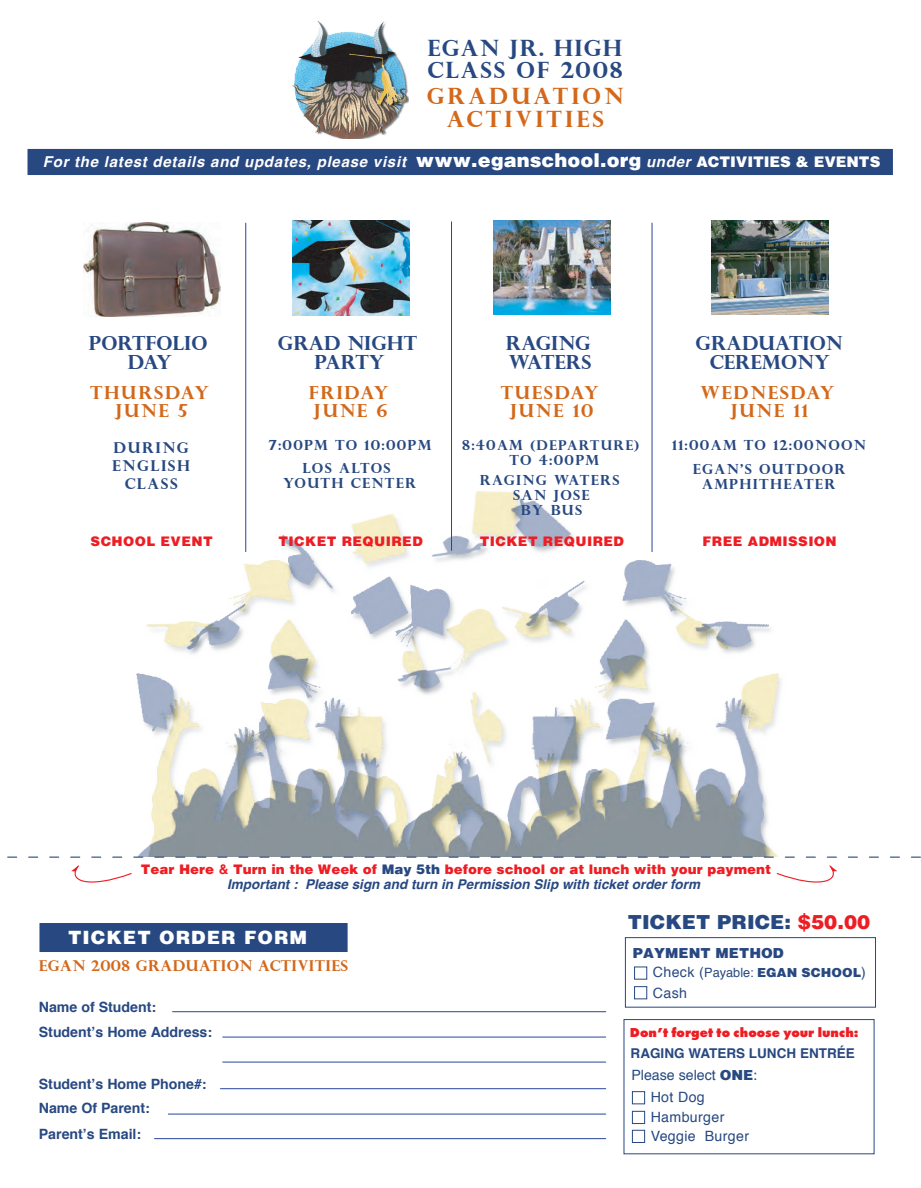
<style>
.page{position:relative;width:921px;height:1188px;background:#fff}
.page>*{position:absolute;margin:0;border:0;box-sizing:border-box;transform-origin:0 0}
.t1{font:700 22.5px/22.5px "Perpetua Titling";letter-spacing:.08em;color:#274881}
.t2{font:700 22.5px/22.5px "Perpetua Titling";letter-spacing:.135em;color:#d3681a;text-align:center}
.t3{font:900 19.8px "Helvetica";color:#274881}
.t4{font:700 19.5px/19.5px "Perpetua Titling";color:#274881;text-align:center}
.t5{font:900 18.75px "Helvetica";letter-spacing:.05em;color:#fff}
.t6{font:700 18px/18px "Perpetua Titling";letter-spacing:.09em;color:#d3681a;text-align:center}
.t7{font:italic 700 15px "Helvetica";letter-spacing:.05em;color:#fff}
.t8{font:700 15px "Perpetua Titling";letter-spacing:.025em;color:#d3681a}
.t9{font:700 15px/18px "Perpetua Titling";letter-spacing:.1em;color:#274881;text-align:center}
.t10{font:700 14.1px/25.3px "Helvetica";color:#274881}
.t11{font:14.1px/19.6px "Helvetica";letter-spacing:.025em;color:#274881}
.t12{font:14.1px "Helvetica";color:#274881}
.t13{font:900 14.1px "Helvetica";color:#274881}
.t14{font:700 13.95px/15px "Perpetua Titling";letter-spacing:.09em;color:#274881;text-align:center}
.t15{font:italic 700 13.5px/15.3px "Helvetica";color:#274881}
.t16{font:900 13.5px "Helvetica";letter-spacing:.025em;color:#ee1d23}
.t17{font:800 13.5px "Futura T";color:#ee1d23}
.t18{font:700 13.5px "Helvetica";color:#274881}
.t19{font:700 13.5px "Perpetua Titling";letter-spacing:.09em;color:#274881}
.t20{font:900 12.75px "Helvetica";color:#274881}
.s1{font-weight:900;font-style:normal;font-size:19.5px}
.s2{font-weight:900;font-style:normal}
.s3{font-size:13.95px}
.s4{font-weight:900;font-style:normal;color:#ee1d23}
.s5{font-style:normal;color:#ee1d23}
.s6{color:#ee1d23}
.s7{font-weight:400;font-size:14.1px}
.s8{font-weight:400}
.s9{font-weight:900}
.s10{font-family:"Helvetica Neue"}
</style>
<div class="page">
<img style="left:136px;top:457px;width:645px;height:399px">
<img style="left:292px;top:22px;width:116px;height:116px">
<svg style="left:7px;top:856px;width:913px;height:2px"></svg>
<svg style="left:222px;top:1061px;width:384px;height:2px"></svg>
<svg style="left:172px;top:1011px;width:434px;height:1px"></svg>
<svg style="left:222px;top:1036px;width:384px;height:2px"></svg>
<svg style="left:220px;top:1088px;width:386px;height:1px"></svg>
<svg style="left:168px;top:1113px;width:438px;height:2px"></svg>
<svg style="left:154px;top:1138px;width:452px;height:1px"></svg>
<svg style="left:245px;top:223px;width:1px;height:329px"></svg>
<svg style="left:451px;top:221px;width:1px;height:330px"></svg>
<svg style="left:651px;top:223px;width:1px;height:329px"></svg>
<img style="left:83px;top:222px;width:138px;height:95px">
<img style="left:493px;top:221px;width:117px;height:94px">
<img style="left:711px;top:221px;width:116px;height:94px">
<img style="left:292px;top:220px;width:117px;height:95px">
<div style="left:27px;top:149px;width:865px;height:26px;background:#274881"></div>
<div style="left:39px;top:923px;width:308px;height:29px;background:#274881"></div>
<div style="left:632px;top:1091px;width:12px;height:13px;border:1px solid #274881"></div>
<div style="left:632px;top:1111px;width:12px;height:13px;border:1px solid #274881"></div>
<div style="left:632px;top:1130px;width:12px;height:13px;border:1px solid #274881"></div>
<div style="left:634px;top:967px;width:13px;height:13px;border:1px solid #274881"></div>
<div style="left:634px;top:986px;width:13px;height:13px;border:1px solid #274881"></div>
<div style="left:623px;top:1019px;width:251px;height:135px;border:1px solid #274881"></div>
<div style="left:625px;top:937px;width:250px;height:70px;border:1px solid #274881"></div>
<svg style="left:71px;top:865px;width:61px;height:18px"></svg>
<svg style="left:776px;top:865px;width:61px;height:18px"></svg>
<h1 class="t1" style="left:427px;top:36px;width:197px">EGAN JR. HIGH<br>CLASS OF 2008</h1>
<h1 class="t2" style="left:426px;top:84px;width:198px">GRADUATION<br>ACTIVITIES</h1>
<p class="t7" style="left:43px;top:149px;width:838px">For the latest details and updates, please visit <span class="s1">www.eganschool.org</span> under <span class="s2">ACTIVITIES &amp; EVENTS</span></p>
<h3 class="t4" style="left:89px;top:333px;width:120px">PORTFOLIO<br>DAY</h3>
<h3 class="t6" style="left:90px;top:383px;width:120px">THURSDAY<br>JUNE 5</h3>
<p class="t9" style="left:112px;top:439px;width:79px">DURING<br>ENGLISH<br>CLASS</p>
<h3 class="t4" style="left:278px;top:333px;width:141px">GRAD NIGHT<br>PARTY</h3>
<h3 class="t6" style="left:308px;top:383px;width:81px;text-align:left">FRIDAY<br>JUNE 6</h3>
<h3 class="t4" style="left:506px;top:333px;width:87px;text-align:left">RAGING<br>WATERS</h3>
<h3 class="t6" style="left:500px;top:383px;width:100px">TUESDAY<br>JUNE 10</h3>
<h3 class="t4" style="left:695px;top:333px;width:148px">GRADUATION<br>CEREMONY</h3>
<h3 class="t6" style="left:700px;top:383px;width:136px">WEDNESDAY<br>JUNE 11</h3>
<p class="t19" style="left:462px;top:437px;width:179px"><span class="s3">8:40AM</span> (DEPARTURE)</p>
<p class="t14" style="left:509px;top:452px;width:91px">TO 4:00PM</p>
<p class="t14" style="left:269px;top:438px;width:164px">7:00PM TO 10:00PM</p>
<p class="t14" style="left:672px;top:438px;width:195px">11:00AM TO 12:00NOON</p>
<p class="t14" style="left:283px;top:460px;width:135px">LOS ALTOS<br>YOUTH CENTER</p>
<p class="t14" style="left:692px;top:461px;width:154px">EGAN’S OUTDOOR<br>AMPHITHEATER</p>
<p class="t14" style="left:479px;top:472px;width:141px">RAGING WATERS<br>SAN JOSE<br>BY BUS</p>
<p class="t16" style="left:91px;top:533px;width:124px">SCHOOL EVENT</p>
<p class="t16" style="left:278px;top:533px;width:146px">TICKET REQUIRED</p>
<p class="t16" style="left:479px;top:533px;width:146px">TICKET REQUIRED</p>
<p class="t16" style="left:702px;top:533px;width:136px">FREE ADMISSION</p>
<p class="t15" style="left:227px;top:861px;width:545px;text-indent:-86px"><span class="s4">Tear Here</span> <span class="s5">&amp;</span> <span class="s4">Turn in the Week of</span> <span class="s2">May 5th</span> <span class="s4">before school or at lunch with your payment<br></span>Important : Please sign and turn in Permission Slip with ticket order form</p>
<h3 class="t5" style="left:68px;top:926px;width:241px">TICKET ORDER FORM</h3>
<p class="t8" style="left:39px;top:956px;width:311px">EGAN 2008 GRADUATION ACTIVITIES</p>
<p class="t10" style="left:39px;top:995px;width:175px;line-height:24.5px">Name of Student:<br>Student’s Home Address:</p>
<p class="t10" style="left:39px;top:1071px;width:169px">Student’s Home Phone#:<br>Name Of Parent:<br>Parent’s Email:</p>
<h2 class="t3" style="left:627px;top:910px;width:244px">TICKET PRICE: <span class="s6">$50.00</span></h2>
<p class="t13" style="left:632px;top:944px;width:153px">PAYMENT METHOD</p>
<p class="t20" style="left:652px;top:965px;width:214px"><span class="s7">Check (</span><span class="s8">Payable:</span> EGAN SCHOOL<span class="s7">)</span></p>
<p class="t11" style="left:652px;top:983px;width:36px">Cash</p>
<p class="t17" style="left:629px;top:1024px;width:230px">Don’t forget to choose your lunch:</p>
<p class="t18" style="left:630px;top:1042px;width:226px">RAGING WATERS LUNCH ENTRÉE</p>
<p class="t11" style="left:650px;top:1088px;width:100px">Hot Dog<br>Hamburger<br>Veggie Burger</p>
<p class="t12" style="left:631px;top:1064px;width:128px">Please select <span class="s9">ONE</span><span class="s10">:</span></p>
</div>
